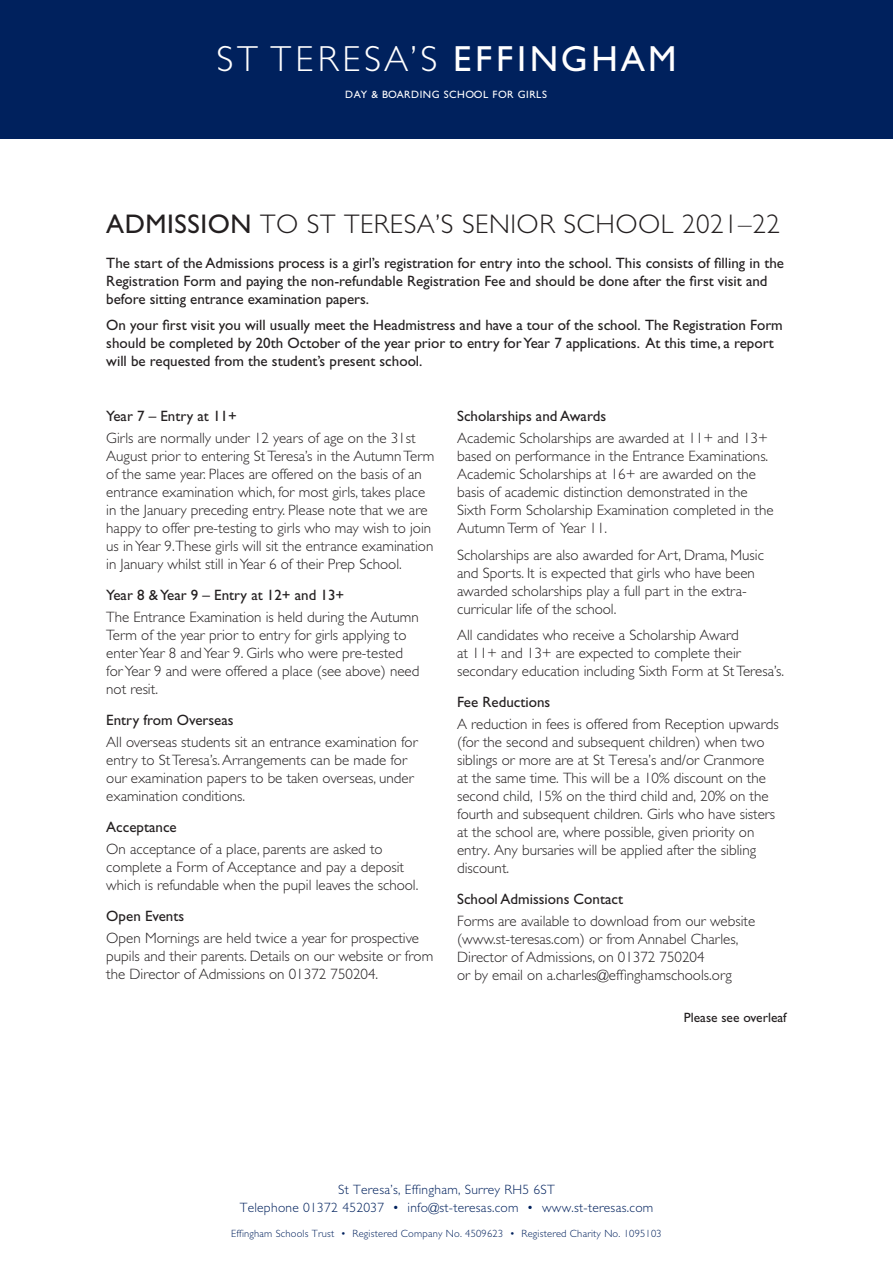
<style>
.page{position:relative;width:893px;height:1263px;background:#fff}
.page>*{position:absolute;margin:0;border:0;box-sizing:border-box;transform-origin:0 0}
.t1{font:300 36.3px "Gill Sans";letter-spacing:.105em;color:#fff}
.t2{font:300 27px "Gill Sans";letter-spacing:.02em;color:#231f20}
.t3{font:300 15px/18px "Gill Sans";color:#231f20}
.t4{font:15px/18px "Gill Sans";color:#231f20}
.t5{font:300 13.5px/18px "M Gill Sans";letter-spacing:.02em;color:#00215d;text-align:center}
.t6{font:13.5px "Gill Sans";color:#231f20}
.t7{font:10.65px "M Gill Sans";letter-spacing:.045em;color:#fff}
.t8{font:300 10.5px "M Gill Sans";letter-spacing:.02em;color:#00215d}
.s1{font-family:"M Gill Sans";font-weight:400;font-size:36.45px}
.s2{font-weight:400}
</style>
<div class="page">
<div style="left:0;top:0;width:893px;height:138px;background:#00215d"></div>
<h1 class="t1" style="left:217px;top:39px;width:461px">ST TERESA’S <span class="s1">EFFINGHAM</span></h1>
<p class="t7" style="left:345px;top:89px;width:203px">DAY &amp; BOARDING SCHOOL FOR GIRLS</p>
<h2 class="t2" style="left:106px;top:209px;width:675px"><span class="s2">ADMISSION</span> TO ST TERESA’S SENIOR SCHOOL 2021–22</h2>
<p class="t4" style="left:106px;top:254px;width:679px">The start of the Admissions process is a girl’s registration for entry into the school. This consists of filling in the<br>Registration Form and paying the non-refundable Registration Fee and should be done after the first visit and before sitting entrance examination papers.</p>
<p class="t4" style="left:106px;top:316px;width:678px">On your first visit you will usually meet the Headmistress and have a tour of the school. The Registration Form should be completed by 20th October of the year prior to entry for Year 7 applications. At this time, a report will be requested from the student’s present school.</p>
<p class="t4" style="left:106px;top:407px;width:132px">Year 7 – Entry at 11+</p>
<p class="t3" style="left:106px;top:429px;width:330px">Girls are normally under 12 years of age on the 31st August prior to entering St Teresa’s in the Autumn Term of the same year. Places are offered on the basis of an entrance examination which, for most girls, takes place in the January preceding entry. Please note that we are happy to offer pre-testing to girls who may wish to join us in Year 9.These girls will sit the entrance examination in January whilst still in Year 6 of their Prep School.</p>
<p class="t4" style="left:106px;top:586px;width:240px">Year 8 &amp; Year 9 – Entry at 12+ and 13+</p>
<p class="t3" style="left:106px;top:608px;width:315px">The Entrance Examination is held during the Autumn Term of the year prior to entry for girls applying to enter Year 8 and Year 9. Girls who were pre-tested for Year 9 and were offered a place (see above) need not resit.</p>
<p class="t4" style="left:106px;top:711px;width:129px">Entry from Overseas</p>
<p class="t3" style="left:106px;top:733px;width:313px">All overseas students sit an entrance examination for entry to St Teresa’s. Arrangements can be made for our examination papers to be taken overseas, under examination conditions.</p>
<p class="t4" style="left:106px;top:818px;width:72px">Acceptance</p>
<p class="t3" style="left:106px;top:840px;width:314px">On acceptance of a place, parents are asked to complete a Form of Acceptance and pay a deposit which is refundable when the pupil leaves the school.</p>
<p class="t4" style="left:106px;top:907px;width:79px">Open Events</p>
<p class="t3" style="left:106px;top:929px;width:328px">Open Mornings are held twice a year for prospective pupils and their parents. Details on our website or from the Director of Admissions on 01372 750204.</p>
<p class="t4" style="left:457px;top:407px;width:151px">Scholarships and Awards</p>
<p class="t3" style="left:457px;top:429px;width:318px">Academic Scholarships are awarded at 11+ and 13+ based on performance in the Entrance Examinations.<br>Academic Scholarships at 16+ are awarded on the basis of academic distinction demonstrated in the Sixth Form Scholarship Examination completed in the Autumn Term of Year 11.</p>
<p class="t3" style="left:457px;top:546px;width:308px">Scholarships are also awarded for Art, Drama, Music and Sports. It is expected that girls who have been awarded scholarships play a full part in the extra&shy;curricular life of the school.</p>
<p class="t3" style="left:457px;top:626px;width:328px">All candidates who receive a Scholarship Award<br>at 11+ and 13+ are expected to complete their secondary education including Sixth Form at St Teresa’s.</p>
<p class="t4" style="left:457px;top:693px;width:95px">Fee Reductions</p>
<p class="t3" style="left:457px;top:715px;width:323px">A reduction in fees is offered from Reception upwards (for the second and subsequent children) when two siblings or more are at St Teresa’s and/or Cranmore at the same time. This will be a 10% discount on the second child, 15% on the third child and, 20% on the fourth and subsequent children. Girls who have sisters at the school are, where possible, given priority on entry. Any bursaries will be applied after the sibling discount.</p>
<p class="t4" style="left:457px;top:890px;width:167px">School Admissions Contact</p>
<p class="t3" style="left:457px;top:912px;width:300px">Forms are available to download from our website (www.st-teresas.com) or from Annabel Charles, Director of Admissions, on 01372 750204<br>or by email on a.charles@effinghamschools.org</p>
<p class="t6" style="left:684px;top:1010px;width:104px">Please see overleaf</p>
<p class="t5" style="left:240px;top:1181px;width:415px">St Teresa’s, Effingham, Surrey RH5 6ST<br>Telephone 01372 452037 • info@st-teresas.com • www.st-teresas.com</p>
<p class="t8" style="left:231px;top:1228px;width:432px">Effingham Schools Trust • Registered Company No. 4509623 • Registered Charity No. 1095103</p>
</div>
